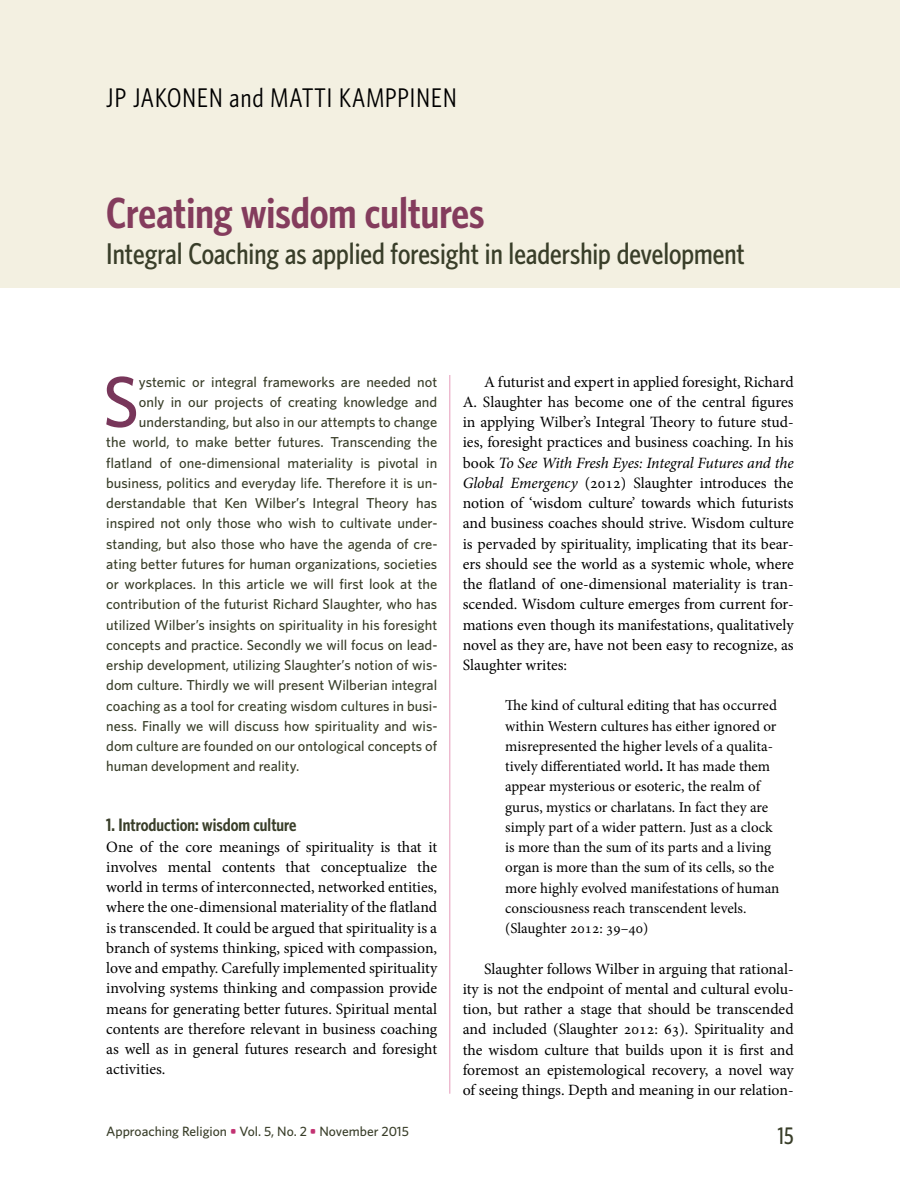
<style>
.page{position:relative;width:900px;height:1200px;background:#fff}
.page>*{position:absolute;margin:0;border:0;box-sizing:border-box;transform-origin:0 0}
.t1{font:500 72.45px "Whitney";color:#78365a}
.t2{font:600 43.5px "Whitney Condensed";color:#843c5d}
.t3{font:500 30px "Whitney Condensed";color:#393e29}
.t4{font:27px "Whitney Condensed";letter-spacing:.04em;color:#000}
.t5{font:500 24px "Whitney Condensed";color:#393e29}
.t6{font:600 18px "Whitney Condensed";color:#393e29}
.t7{font:15.75px/20.2px "Minion Pro";color:#000;text-align:justify}
.t8{font:15px/20.2px "Minion Pro";letter-spacing:-.005em;color:#000}
.t9{font:500 14.4px "Whitney";color:#393e29}
.t10{font:500 13.5px "Whitney";color:#393e29}
.s1{font-style:inherit}
.s2{font-weight:700;color:#c23272}
.s3{font-style:italic}
.s4{font-weight:700}
</style>
<div class="page">
<hr style="left:450px;top:375px;width:1px;height:719px;background:#e69cba">
<div style="left:0;top:0;width:900px;height:288px;background:#f3f0e1"></div>
<h3 class="t4" style="left:106px;top:81px;width:352px">JP JAKONEN AND MATTI KAMPPINEN</h3>
<h2 class="t2" style="left:106px;top:187px;width:380px">Creating wisdom cultures</h2>
<h3 class="t3" style="left:106px;top:235px;width:640px">Integral Coaching as applied foresight in leadership development</h3>
<h1 class="t1" style="left:102px;top:357px;width:39px">S</h1>
<p class="t9" style="left:139px;top:373px;width:300px">ystemic or integral frameworks are needed not</p>
<p class="t9" style="left:139px;top:393px;width:300px">only in our projects of creating knowledge and</p>
<p class="t9" style="left:139px;top:413px;width:300px">understanding, but also in our attempts to change</p>
<p class="t9" style="left:106px;top:433px;width:332px">the world, to make better futures. Transcending the</p>
<p class="t9" style="left:106px;top:454px;width:332px">flatland of one-dimensional materiality is pivotal in</p>
<p class="t9" style="left:106px;top:474px;width:333px">business, politics and everyday life. Therefore it is un-</p>
<p class="t9" style="left:106px;top:494px;width:332px">derstandable that Ken Wilber’s Integral Theory has</p>
<p class="t9" style="left:106px;top:514px;width:333px">inspired not only those who wish to cultivate under-</p>
<p class="t9" style="left:106px;top:535px;width:333px">standing, but also those who have the agenda of cre-</p>
<p class="t9" style="left:106px;top:555px;width:332px">ating better futures for human organizations, societies</p>
<p class="t9" style="left:106px;top:575px;width:333px">or workplaces. In this article we will first look at the</p>
<p class="t9" style="left:106px;top:595px;width:332px">contribution of the futurist Richard Slaughter, who has</p>
<p class="t9" style="left:106px;top:616px;width:332px">utilized Wilber’s insights on spirituality in his foresight</p>
<p class="t9" style="left:106px;top:636px;width:333px">concepts and practice. Secondly we will focus on lead-</p>
<p class="t9" style="left:106px;top:656px;width:333px">ership development, utilizing Slaughter’s notion of wis-</p>
<p class="t9" style="left:106px;top:676px;width:332px">dom culture. Thirdly we will present Wilberian integral</p>
<p class="t9" style="left:106px;top:697px;width:333px">coaching as a tool for creating wisdom cultures in busi-</p>
<p class="t9" style="left:106px;top:717px;width:333px">ness. Finally we will discuss how spirituality and wis-</p>
<p class="t9" style="left:106px;top:737px;width:332px">dom culture are founded on our ontological concepts of</p>
<p class="t9" style="left:106px;top:757px;width:195px">human development and reality.</p>
<p class="t6" style="left:106px;top:814px;width:192px"><span class="s1">1</span>. Introduction: wisdom culture</p>
<p class="t7" style="left:106px;top:836px;width:332px">One of the core meanings of spirituality is that it involves mental contents that conceptualize the world in terms of interconnected, networked entities, where the one-dimensional materiality of the flatland is transcended. It could be argued that spirituality is a branch of systems thinking, spiced with compassion, love and empathy. Carefully implemented spirituality involving systems thinking and compassion provide means for generating better futures. Spiritual mental contents are therefore relevant in business coaching as well as in general futures research and foresight activities.</p>
<p class="t10" style="left:106px;top:1123px;width:304px">Approaching Religion <span class="s2">•</span> Vol. 5, No. 2 <span class="s2">•</span> November 2015</p>
<p class="t7" style="left:463px;top:371px;width:333px;text-indent:21px">A futurist and expert in applied foresight, Richard A. Slaughter has become one of the central figures in applying Wilber’s Integral Theory to future stud&shy;ies, foresight practices and business coaching. In his book <span class="s3">To See With Fresh Eyes: Integral Futures and the Global Emergency</span> (2012) Slaughter introduces the notion of ‘wisdom culture’ towards which futurists and business coaches should strive. Wisdom culture is pervaded by spirituality, implicating that its bear&shy;ers should see the world as a systemic whole, where the flatland of one-dimensional materiality is tran&shy;scended. Wisdom culture emerges from current for&shy;mations even though its manifestations, qualitatively novel as they are, have not been easy to recognize, as Slaughter writes:</p>
<p class="t8" style="left:505px;top:696px;width:276px">The kind of cultural editing that has occurred within Western cultures has either ignored or misrepresented the higher levels of a qualita&shy;tively differentiated world<span class="s4">.</span> It has made them appear mysterious or esoteric, the realm of gurus, mystics or charlatans. In fact they are simply part of a wider pattern. Just as a clock is more than the sum of its parts and a living organ is more than the sum of its cells, so the more highly evolved manifestations of human consciousness reach transcendent levels. (Slaughter 2012: 39–40)</p>
<p class="t7" style="left:463px;top:959px;width:332px;text-indent:21px">Slaughter follows Wilber in arguing that rational&shy;ity is not the endpoint of mental and cultural evolu&shy;tion, but rather a stage that should be transcended and included (Slaughter 2012: 63). Spirituality and the wisdom culture that builds upon it is first and foremost an epistemological recovery, a novel way of seeing things. Depth and meaning in our relation-</p>
<h3 class="t5" style="left:778px;top:1121px;width:17px">15</h3>
</div>
